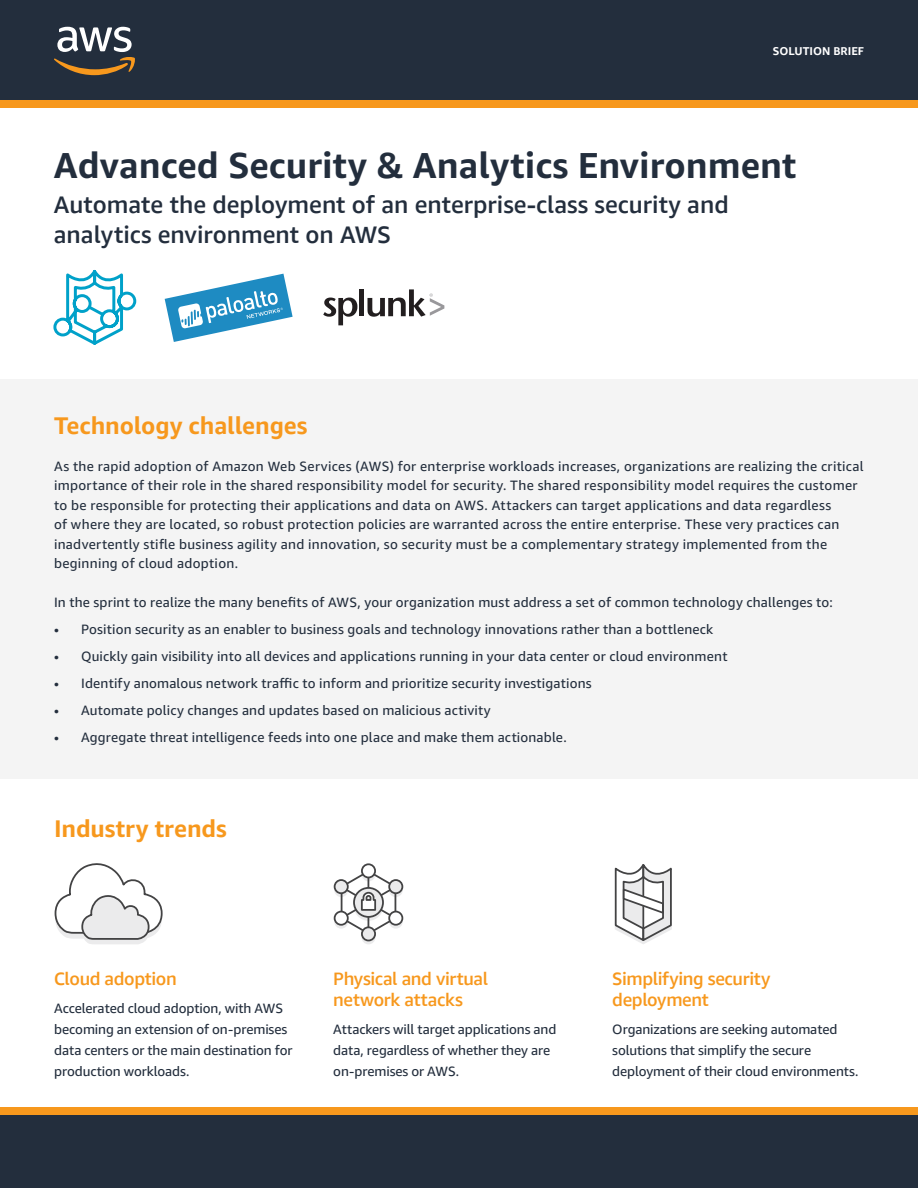
<style>
.page{position:relative;width:918px;height:1188px;background:#fff}
.page>*{position:absolute;margin:0;border:0;box-sizing:border-box;transform-origin:0 0}
.t1{font:700 36px "Amazon Ember";color:#232e3d}
.t2{font:500 24px/30px "Amazon Ember";color:#232e3d}
.Header_2{font:700 24px "Amazon Ember";letter-spacing:-.005em;color:#f7981d}
.Body_Text{font:500 18px/21px "Amazon Ember";letter-spacing:-.02em;color:#f7981d}
.Body_Text-2{font:13.5px/19.5px "Amazon Ember";letter-spacing:.015em;color:#232e3d}
.Body_Text-3{font:13.5px/21px "Amazon Ember";letter-spacing:-.005em;color:#232e3d}
.t3{font:700 11.25px "Amazon Ember";color:#fff}
</style>
<div class="page">
<div style="left:0;top:1112px;width:918px;height:76px;background:#232e3d"></div>
<div style="left:0;top:1107px;width:918px;height:8px;background:#f7981d"></div>
<div style="left:0;top:0;width:918px;height:100px;background:#232e3d"></div>
<div style="left:0;top:100px;width:918px;height:8px;background:#f7981d"></div>
<svg style="left:54px;top:27px;width:81px;height:48px"></svg>
<div style="left:0;top:379px;width:918px;height:400px;background:#f4f4f4"></div>
<svg style="left:54px;top:863px;width:109px;height:81px"></svg>
<svg style="left:614px;top:864px;width:58px;height:80px"></svg>
<svg style="left:334px;top:883px;width:14px;height:14px"></svg>
<svg style="left:389px;top:883px;width:14px;height:14px"></svg>
<svg style="left:334px;top:915px;width:14px;height:14px"></svg>
<svg style="left:389px;top:915px;width:14px;height:14px"></svg>
<svg style="left:362px;top:930px;width:13px;height:14px"></svg>
<div style="left:335px;top:880px;width:13px;height:13px;background:#ebebec;border-radius:50%"></div>
<div style="left:334px;top:879px;width:15px;height:15px;border:2px solid #434344;border-radius:50%"></div>
<div style="left:389px;top:880px;width:13px;height:13px;background:#ebebec;border-radius:50%"></div>
<div style="left:388px;top:879px;width:15px;height:15px;border:2px solid #434344;border-radius:50%"></div>
<div style="left:361px;top:863px;width:15px;height:15px;border:2px solid #434344;border-radius:50%"></div>
<div style="left:335px;top:912px;width:13px;height:13px;background:#fff;border-radius:50%"></div>
<div style="left:334px;top:911px;width:15px;height:15px;border:2px solid #434344;border-radius:50%"></div>
<div style="left:389px;top:912px;width:13px;height:13px;background:#fff;border-radius:50%"></div>
<div style="left:388px;top:911px;width:15px;height:15px;border:2px solid #434344;border-radius:50%"></div>
<div style="left:362px;top:927px;width:13px;height:14px;background:#ebebec;border-radius:50%"></div>
<div style="left:361px;top:926px;width:15px;height:15px;border:2px solid #434344;border-radius:50%"></div>
<svg style="left:339px;top:869px;width:59px;height:67px"></svg>
<svg style="left:53px;top:269px;width:84px;height:76px"></svg>
<svg style="left:323px;top:298px;width:34px;height:27px"></svg>
<hr style="left:360px;top:289px;width:4px;height:27px;background:#221e1f">
<svg style="left:368px;top:289px;width:76px;height:28px"></svg>
<svg style="left:165px;top:274px;width:128px;height:68px"></svg>
<p class="t3" style="left:773px;top:44px;width:93px">SOLUTION BRIEF</p>
<p class="t1" style="left:54px;top:143px;width:744px">Advanced Security &amp; Analytics Environment</p>
<p class="t2" style="left:54px;top:190px;width:676px">Automate the deployment of an enterprise-class security and analytics environment on AWS</p>
<p class="Header_2" style="left:54px;top:410px;width:255px">Technology challenges</p>
<p class="Body_Text-2" style="left:54px;top:456px;width:811px">As the rapid adoption of Amazon Web Services (AWS) for enterprise workloads increases, organizations are realizing the critical importance of their role in the shared responsibility model for security. The shared responsibility model requires the customer to be responsible for protecting their applications and data on AWS. Attackers can target applications and data regardless<br>of where they are located, so robust protection policies are warranted across the entire enterprise. These very practices can inadvertently stifle business agility and innovation, so security must be a complementary strategy implemented from the beginning of cloud adoption.</p>
<p class="Body_Text-2" style="left:54px;top:593px;width:780px">In the sprint to realize the many benefits of AWS, your organization must address a set of common technology challenges to:</p>
<p class="Body_Text-2" style="left:54px;top:620px;width:661px">• Position security as an enabler to business goals and technology innovations rather than a bottleneck</p>
<p class="Body_Text-2" style="left:54px;top:647px;width:675px">• Quickly gain visibility into all devices and applications running in your data center or cloud environment</p>
<p class="Body_Text-2" style="left:54px;top:674px;width:539px">• Identify anomalous network traffic to inform and prioritize security investigations</p>
<p class="Body_Text-2" style="left:54px;top:701px;width:438px">• Automate policy changes and updates based on malicious activity</p>
<p class="Body_Text-2" style="left:54px;top:728px;width:514px">• Aggregate threat intelligence feeds into one place and make them actionable.</p>
<p class="Header_2" style="left:54px;top:813px;width:174px">Industry trends</p>
<p class="Body_Text" style="left:54px;top:969px;width:124px">Cloud adoption</p>
<p class="Body_Text-3" style="left:54px;top:998px;width:240px">Accelerated cloud adoption, with AWS becoming an extension of on-premises data centers or the main destination for production workloads.</p>
<p class="Body_Text" style="left:333px;top:969px;width:156px">Physical and virtual network attacks</p>
<p class="Body_Text-3" style="left:333px;top:1019px;width:225px">Attackers will target applications and data, regardless of whether they are on-premises or AWS.</p>
<p class="Body_Text" style="left:612px;top:969px;width:160px">Simplifying security deployment</p>
<p class="Body_Text-3" style="left:612px;top:1019px;width:248px">Organizations are seeking automated solutions that simplify the secure deployment of their cloud environments.</p>
</div>
